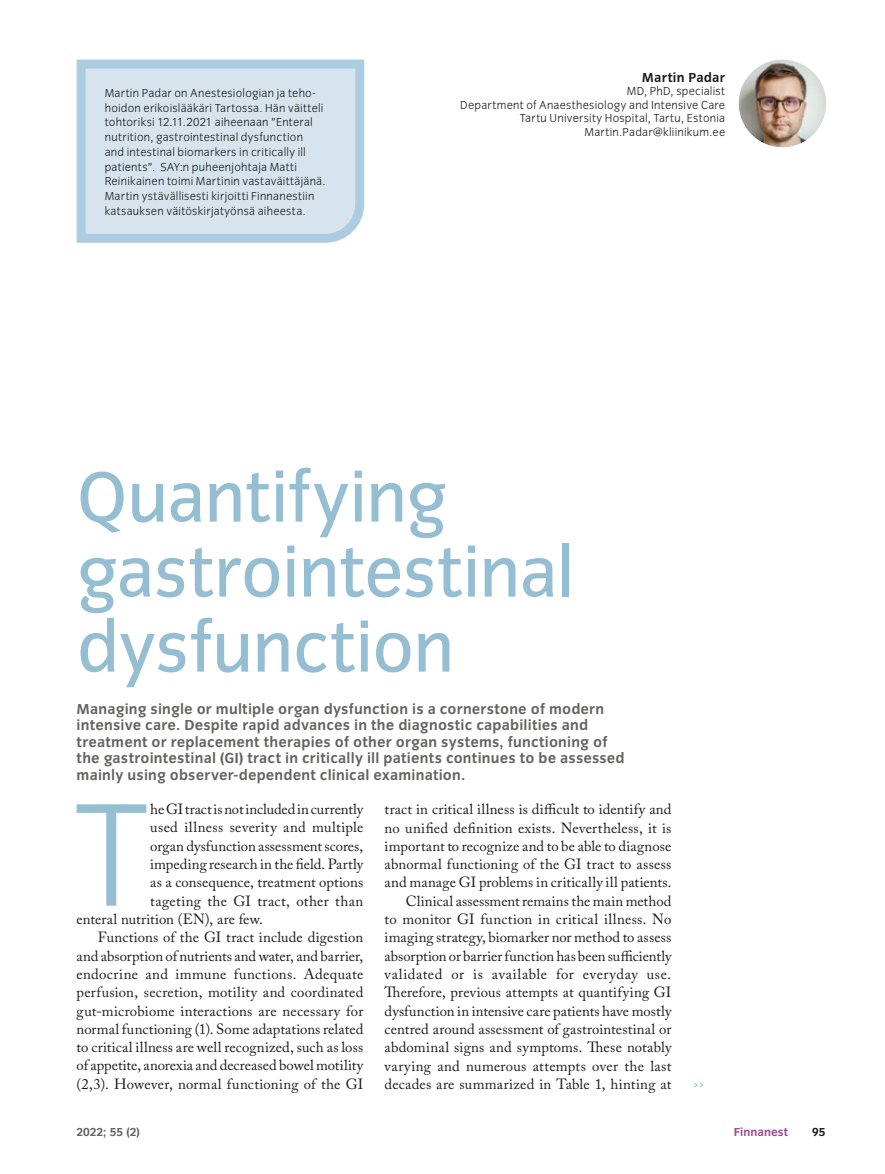
<style>
.page{position:relative;width:885px;height:1174px;background:#fff}
.page>*{position:absolute;margin:0;border:0;box-sizing:border-box;transform-origin:0 0}
.t1{font:300 151.95px "Congress Sans";color:#95bed2}
.t2{font:73.5px/75px "Congress Sans";letter-spacing:-.01em;color:#95bed2}
.t3{font:700 15px/16.5px "Congress Sans";letter-spacing:.01em;color:#636362}
.t4{font:14.7px/18.3px "Adobe Caslon Pro";letter-spacing:.01em;color:#1b1b1a;text-align:right}
.t5{font:700 13.5px "Congress Sans";letter-spacing:.015em;color:#1b1b1a}
.t6{font:300 12px/14.7px "Congress Sans";letter-spacing:.02em;color:#1b1b1a;text-align:right}
.t7{font:700 12px "Congress Sans";color:#636362}
.t8{font:700 12px "Congress Sans";color:#9b4b8e}
.t9{font:700 12px "Congress Sans";color:#1b1b1a}
.t10{font:700 12px "Adobe Caslon Pro";color:#95bed2}
</style>
<div class="page">
<div style="left:738px;top:57px;width:90px;height:92px;background:#1b1b1a;opacity:.08"></div>
<svg style="left:76px;top:59px;width:289px;height:184px;background:#d1e0eb"></svg>
<p class="t6" style="left:105px;top:86px;width:222px;text-align:left">Martin Padar on Anestesiologian ja teho&shy;hoidon erikoislääkäri Tartossa. Hän väitteli tohtoriksi 12.11.2021 aiheenaan ”Enteral nutrition, gastrointestinal dysfunction and intestinal biomarkers in critically ill patients”. SAY:n puheenjohtaja Matti Reinikainen toimi Martinin vastaväittäjänä.<br>Martin ystävällisesti kirjoitti Finnanestiin katsauksen väitöskirjatyönsä aiheesta.</p>
<p class="t5" style="left:641px;top:69px;width:85px">Martin Padar</p>
<p class="t6" style="left:460px;top:84px;width:266px;line-height:13.5px">MD, PhD, specialist<br>Department of Anaesthesiology and Intensive Care Tartu University Hospital, Tartu, Estonia Martin.Padar@kliinikum.ee</p>
<h2 class="t2" style="left:77px;top:460px;width:499px">Quantifying gastrointestinal dysfunction</h2>
<p class="t3" style="left:77px;top:700px;width:549px">Managing single or multiple organ dysfunction is a cornerstone of modern intensive care. Despite rapid advances in the diagnostic capabilities and treatment or replacement therapies of other organ systems, functioning of the gastrointestinal (GI) tract in critically ill patients continues to be assessed mainly using observer-dependent clinical examination.</p>
<h1 class="t1" style="left:72px;top:772px;width:79px">T</h1>
<p class="t4" style="left:150px;top:800px;width:214px">he GI tract is not included in currently</p>
<p class="t4" style="left:384px;top:800px;width:288px">tract in critical illness is difficult to identify and no unified definition exists. Nevertheless, it is important to recognize and to be able to diagnose abnormal functioning of the GI tract to assess and manage GI problems in critically ill patients.<br>Clinical assessment remains the main method<br>to monitor GI function in critical illness. No imaging strategy, biomarker nor method to assess absorption or barrier function has been sufficiently validated or is available for everyday use.<br>Therefore, previous attempts at quantifying GI dysfunction in intensive care patients have mostly centred around assessment of gastrointestinal or abdominal signs and symptoms. These notably varying and numerous attempts over the last decades are summarized in Table 1, hinting at</p>
<p class="t4" style="left:150px;top:818px;width:214px">used illness severity and multiple</p>
<p class="t4" style="left:150px;top:836px;width:214px">organ dysfunction assessment scores,</p>
<p class="t4" style="left:150px;top:855px;width:214px">impeding research in the field. Partly</p>
<p class="t4" style="left:150px;top:873px;width:214px">as a consequence, treatment options</p>
<p class="t4" style="left:150px;top:891px;width:214px">tageting the GI tract, other than</p>
<p class="t4" style="left:77px;top:909px;width:188px">enteral nutrition (EN), are few.</p>
<p class="t4" style="left:98px;top:928px;width:267px">Functions of the GI tract include digestion</p>
<p class="t4" style="left:77px;top:946px;width:288px">and absorption of nutrients and water, and barrier,</p>
<p class="t4" style="left:77px;top:964px;width:288px">endocrine and immune functions. Adequate</p>
<p class="t4" style="left:77px;top:983px;width:288px">perfusion, secretion, motility and coordinated</p>
<p class="t4" style="left:77px;top:1001px;width:288px">gut-microbiome interactions are necessary for</p>
<p class="t4" style="left:77px;top:1019px;width:288px">normal functioning (1). Some adaptations related</p>
<p class="t4" style="left:77px;top:1038px;width:288px">to critical illness are well recognized, such as loss</p>
<p class="t4" style="left:77px;top:1056px;width:288px">of appetite, anorexia and decreased bowel motility</p>
<p class="t4" style="left:77px;top:1074px;width:288px">(2,3). However, normal functioning of the GI</p>
<p class="t10" style="left:693px;top:1076px;width:13px">&gt;&gt;</p>
<p class="t7" style="left:77px;top:1125px;width:65px">2022; 55 (2)</p>
<p class="t8" style="left:733px;top:1125px;width:56px">Finnanest</p>
<p class="t9" style="left:812px;top:1125px;width:15px">95</p>
</div>
